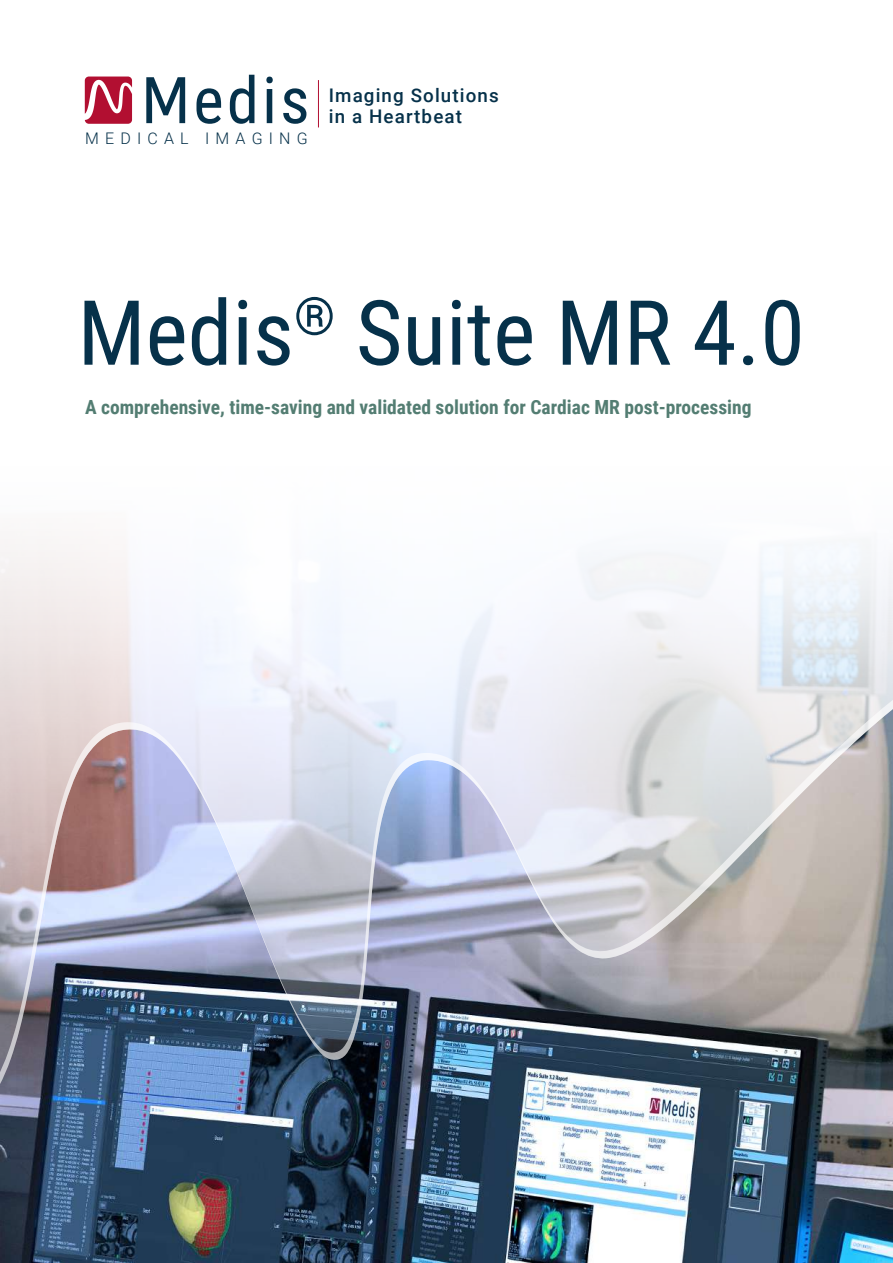
<style>
.page{position:relative;width:893px;height:1263px;background:#fff}
.page>*{position:absolute;margin:0;border:0;box-sizing:border-box;transform-origin:0 0}
.t1{font:90px "Roboto Condensed";color:#06314a}
.t2{font:700 19.5px "Roboto Condensed";color:#537d72}
.t3{font:500 18.75px/21.5px "Roboto";letter-spacing:.06em;color:#06314a}
.t4{font:300 16.05px "Roboto";letter-spacing:.39em;color:#06314a}
</style>
<div class="page">
<img style="left:0;top:1106px;width:893px;height:157px">
<svg style="left:0;top:74px;width:893px;height:605px"></svg>
<img style="left:0;top:679px;width:893px;height:427px">
<svg style="left:85px;top:77px;width:47px;height:47px"></svg>
<svg style="left:146px;top:77px;width:39px;height:46px"></svg>
<svg style="left:196px;top:88px;width:25px;height:36px"></svg>
<svg style="left:230px;top:75px;width:24px;height:49px"></svg>
<svg style="left:266px;top:77px;width:7px;height:46px"></svg>
<svg style="left:283px;top:88px;width:23px;height:36px"></svg>
<hr style="left:318px;top:80px;width:1px;height:47px;background:#b20f31">
<p class="t4" style="left:85px;top:127px;width:224px">MEDICAL IMAGING</p>
<p class="t3" style="left:329px;top:84px;width:171px">Imaging Solutions in a Heartbeat</p>
<h1 class="t1" style="left:78px;top:270px;width:729px">Medis<sup>®</sup> Suite MR 4.0</h1>
<p class="t2" style="left:85px;top:393px;width:668px">A comprehensive, time-saving and validated solution for Cardiac MR post-processing</p>
</div>
